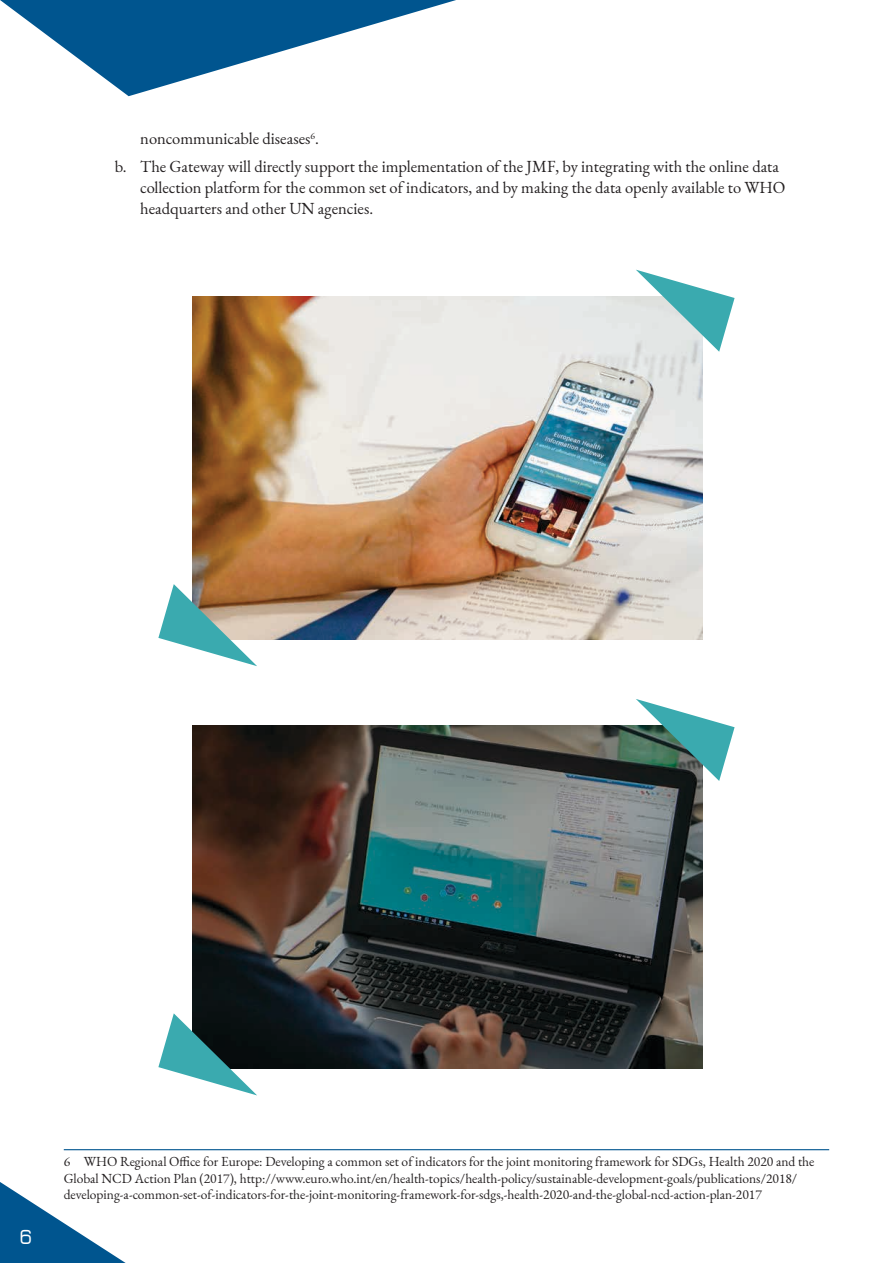
<style>
.page{position:relative;width:893px;height:1263px;background:#fff}
.page>*{position:absolute;margin:0;border:0;box-sizing:border-box;transform-origin:0 0}
.t1{font:600 21px "Jura";color:#fff}
.t2{font:16.5px/27.3px "EB Garamond";color:#231f20}
.t3{font:13.5px/16.5px "EB Garamond";color:#231f20}
</style>
<div class="page">
<svg style="left:0;top:0;width:456px;height:96px"></svg>
<svg style="left:0;top:1182px;width:126px;height:81px"></svg>
<img style="left:192px;top:296px;width:511px;height:343px">
<svg style="left:636px;top:270px;width:99px;height:82px"></svg>
<svg style="left:158px;top:584px;width:99px;height:82px"></svg>
<img style="left:192px;top:725px;width:511px;height:344px">
<svg style="left:636px;top:699px;width:99px;height:82px"></svg>
<svg style="left:158px;top:1013px;width:99px;height:82px"></svg>
<hr style="left:64px;top:1149px;width:765px;height:1px;background:#00558f">
<p class="t2" style="left:115px;top:125px;width:666px;text-indent:26px">noncommunicable diseases<sup>6</sup>.<br>b. The Gateway will directly support the implementation of the JMF, by integrating with the online data</p>
<p class="t2" style="left:140px;top:177px;width:647px;line-height:21px">collection platform for the common set of indicators, and by making the data openly available to WHO headquarters and other UN agencies.</p>
<h1 class="t1" style="left:19px;top:1221px;width:15px">6</h1>
<p class="t3" style="left:64px;top:1153px;width:752px">6 WHO Regional Office for Europe: Developing a common set of indicators for the joint monitoring framework for SDGs, Health 2020 and the<br>Global NCD Action Plan (2017), http://www.euro.who.int/en/health-topics/health-policy/sustainable-development-goals/publications/2018/ developing-a-common-set-of-indicators-for-the-joint-monitoring-framework-for-sdgs,-health-2020-and-the-global-ncd-action-plan-2017</p>
</div>
